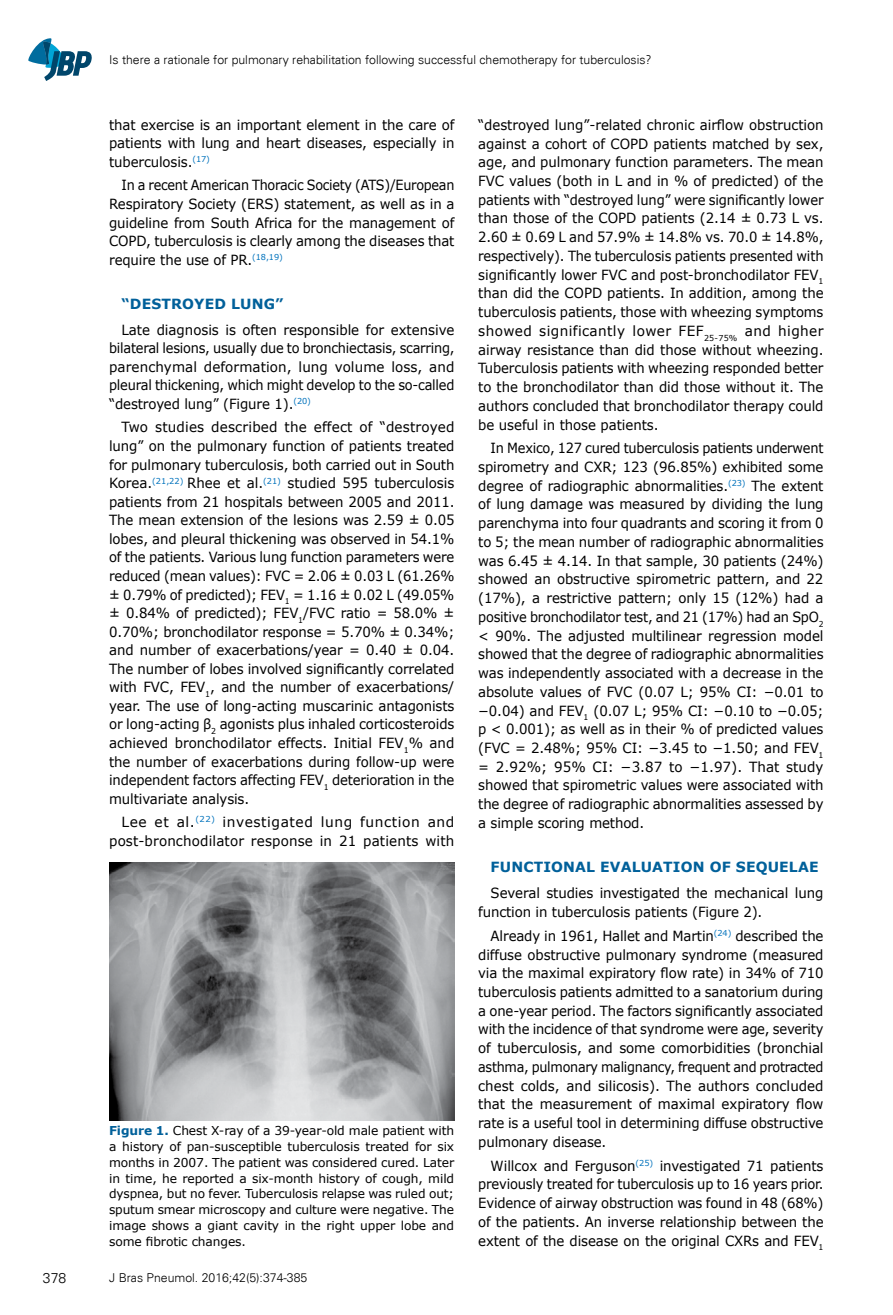
<style>
.page{position:relative;width:893px;height:1315px;background:#fff}
.page>*{position:absolute;margin:0;border:0;box-sizing:border-box;transform-origin:0 0}
.t1{font:14px/18.7px "Verdana";letter-spacing:-.01em;color:#000;text-align:justify;scale:.95 1}
.t2{font:14px/18.6px "Verdana";letter-spacing:-.01em;color:#000;text-align:justify}
.t3{font:14px/18.7px "Verdana";letter-spacing:-.01em;color:#000;text-align:justify;scale:.92 1}
.t4{font:14px/18.6px "Verdana";letter-spacing:-.01em;color:#000;text-align:justify;scale:.96 1}
.t5{font:14px/18.6px "Verdana";letter-spacing:-.01em;color:#000;text-align:justify;scale:.91 1}
.t6{font:14px/18.6px "Verdana";letter-spacing:.01em;color:#000;text-align:right}
.t7{font:700 14px "Verdana";letter-spacing:.01em;color:#01609a}
.t8{font:300 14px "Univers";color:#000}
.t9{font:12.25px/15.8px "Verdana";letter-spacing:-.01em;color:#000;text-align:justify}
.t10{font:300 12.25px "Univers";color:#000}
.s1{font-weight:700;color:#01609a}
</style>
<div class="page">
<svg style="left:28px;top:38px;width:64px;height:43px"></svg>
<img style="left:109px;top:862px;width:345px;height:259px">
<p class="t10" style="left:109px;top:52px;width:544px">Is there a rationale for pulmonary rehabilitation following successful chemotherapy for tuberculosis?</p>
<p class="t1" style="left:109px;top:115px;width:365px">that exercise is an important element in the care of patients with lung and heart diseases, especially in tuberculosis.<sup>(17)</sup></p>
<p class="t5" style="left:109px;top:176px;width:381px;text-indent:12px">In a recent American Thoracic Society (ATS)/European Respiratory Society (ERS) statement, as well as in a guideline from South Africa for the management of COPD, tuberculosis is clearly among the diseases that require the use of PR.<sup>(18,19)</sup></p>
<p class="t7" style="left:122px;top:294px;width:163px">“DESTROYED LUNG”</p>
<p class="t4" style="left:109px;top:320px;width:361px;text-indent:12px">Late diagnosis is often responsible for extensive bilateral lesions, usually due to bronchiectasis, scarring, parenchymal deformation, lung volume loss, and pleural thickening, which might develop to the so-called “destroyed lung” (Figure 1).<sup>(20)</sup></p>
<p class="t2" style="left:109px;top:418px;width:347px;text-indent:12px">Two studies described the effect of “destroyed lung” on the pulmonary function of patients treated for pulmonary tuberculosis, both carried out in South Korea.<sup>(21,22)</sup> Rhee et al.<sup>(21)</sup> studied 595 tuberculosis patients from 21 hospitals between 2005 and 2011.<br>The mean extension of the lesions was 2.59 ± 0.05 lobes, and pleural thickening was observed in 54.1% of the patients. Various lung function parameters were reduced (mean values): FVC = 2.06 ± 0.03 L (61.26% ± 0.79% of predicted); FEV<sub>1</sub> = 1.16 ± 0.02 L (49.05% ± 0.84% of predicted); FEV<sub>1</sub>/FVC ratio = 58.0% ± 0.70%; bronchodilator response = 5.70% ± 0.34%; and number of exacerbations/year = 0.40 ± 0.04.<br>The number of lobes involved significantly correlated with FVC, FEV<sub>1</sub>, and the number of exacerbations/ year. The use of long-acting muscarinic antagonists or long-acting β<sub>2</sub> agonists plus inhaled corticosteroids achieved bronchodilator effects. Initial FEV<sub>1</sub>% and the number of exacerbations during follow-up were independent factors affecting FEV<sub>1</sub> deterioration in the multivariate analysis.</p>
<p class="t6" style="left:109px;top:812px;width:347px">Lee et al.<sup>(22)</sup> investigated lung function and post-bronchodilator response in 21 patients with</p>
<p class="t9" style="left:109px;top:1122px;width:347px"><span class="s1">Figure 1.</span> Chest X-ray of a 39-year-old male patient with a history of pan-susceptible tuberculosis treated for six months in 2007. The patient was considered cured. Later in time, he reported a six-month history of cough, mild dyspnea, but no fever. Tuberculosis relapse was ruled out; sputum smear microscopy and culture were negative. The image shows a giant cavity in the right upper lobe and some fibrotic changes.</p>
<p class="t8" style="left:43px;top:1269px;width:25px">378</p>
<p class="t10" style="left:109px;top:1270px;width:200px">J Bras Pneumol. 2016;42(5):374-385</p>
<p class="t1" style="left:478px;top:115px;width:365px">“destroyed lung”-related chronic airflow obstruction against a cohort of COPD patients matched by sex, age, and pulmonary function parameters. The mean FVC values (both in L and in % of predicted) of the patients with “destroyed lung” were significantly lower than those of the COPD patients (2.14 ± 0.73 L vs.<br>2.60 ± 0.69 L and 57.9% ± 14.8% vs. 70.0 ± 14.8%, respectively). The tuberculosis patients presented with significantly lower FVC and post-bronchodilator FEV<sub>1 </sub>than did the COPD patients. In addition, among the tuberculosis patients, those with wheezing symptoms showed significantly lower FEF<sub>25-75%</sub> and higher airway resistance than did those without wheezing.<br>Tuberculosis patients with wheezing responded better to the bronchodilator than did those without it. The authors concluded that bronchodilator therapy could be useful in those patients.</p>
<p class="t3" style="left:478px;top:438px;width:377px;text-indent:12px">In Mexico, 127 cured tuberculosis patients underwent spirometry and CXR; 123 (96.85%) exhibited some degree of radiographic abnormalities.<sup>(23)</sup> The extent of lung damage was measured by dividing the lung parenchyma into four quadrants and scoring it from 0 to 5; the mean number of radiographic abnormalities was 6.45 ± 4.14. In that sample, 30 patients (24%) showed an obstructive spirometric pattern, and 22 (17%), a restrictive pattern; only 15 (12%) had a positive bronchodilator test, and 21 (17%) had an SpO<sub>2 </sub>&lt; 90%. The adjusted multilinear regression model showed that the degree of radiographic abnormalities was independently associated with a decrease in the absolute values of FVC (0.07 L; 95% CI: −0.01 to −0.04) and FEV<sub>1</sub> (0.07 L; 95% CI: −0.10 to −0.05; p &lt; 0.001); as well as in their % of predicted values (FVC = 2.48%; 95% CI: −3.45 to −1.50; and FEV<sub>1 </sub>= 2.92%; 95% CI: −3.87 to −1.97). That study showed that spirometric values were associated with the degree of radiographic abnormalities assessed by a simple scoring method.</p>
<p class="t7" style="left:491px;top:857px;width:329px">FUNCTIONAL EVALUATION OF SEQUELAE</p>
<p class="t1" style="left:478px;top:883px;width:365px;text-indent:12px">Several studies investigated the mechanical lung function in tuberculosis patients (Figure 2).</p>
<p class="t1" style="left:478px;top:926px;width:365px;text-indent:12px">Already in 1961, Hallet and Martin<sup>(24)</sup> described the diffuse obstructive pulmonary syndrome (measured via the maximal expiratory flow rate) in 34% of 710 tuberculosis patients admitted to a sanatorium during a one-year period. The factors significantly associated with the incidence of that syndrome were age, severity of tuberculosis, and some comorbidities (bronchial asthma, pulmonary malignancy, frequent and protracted chest colds, and silicosis). The authors concluded that the measurement of maximal expiratory flow rate is a useful tool in determining diffuse obstructive pulmonary disease.</p>
<p class="t1" style="left:478px;top:1156px;width:365px;text-indent:12px">Willcox and Ferguson<sup>(25)</sup> investigated 71 patients previously treated for tuberculosis up to 16 years prior.<br>Evidence of airway obstruction was found in 48 (68%) of the patients. An inverse relationship between the extent of the disease on the original CXRs and FEV<sub>1</sub></p>
</div>
